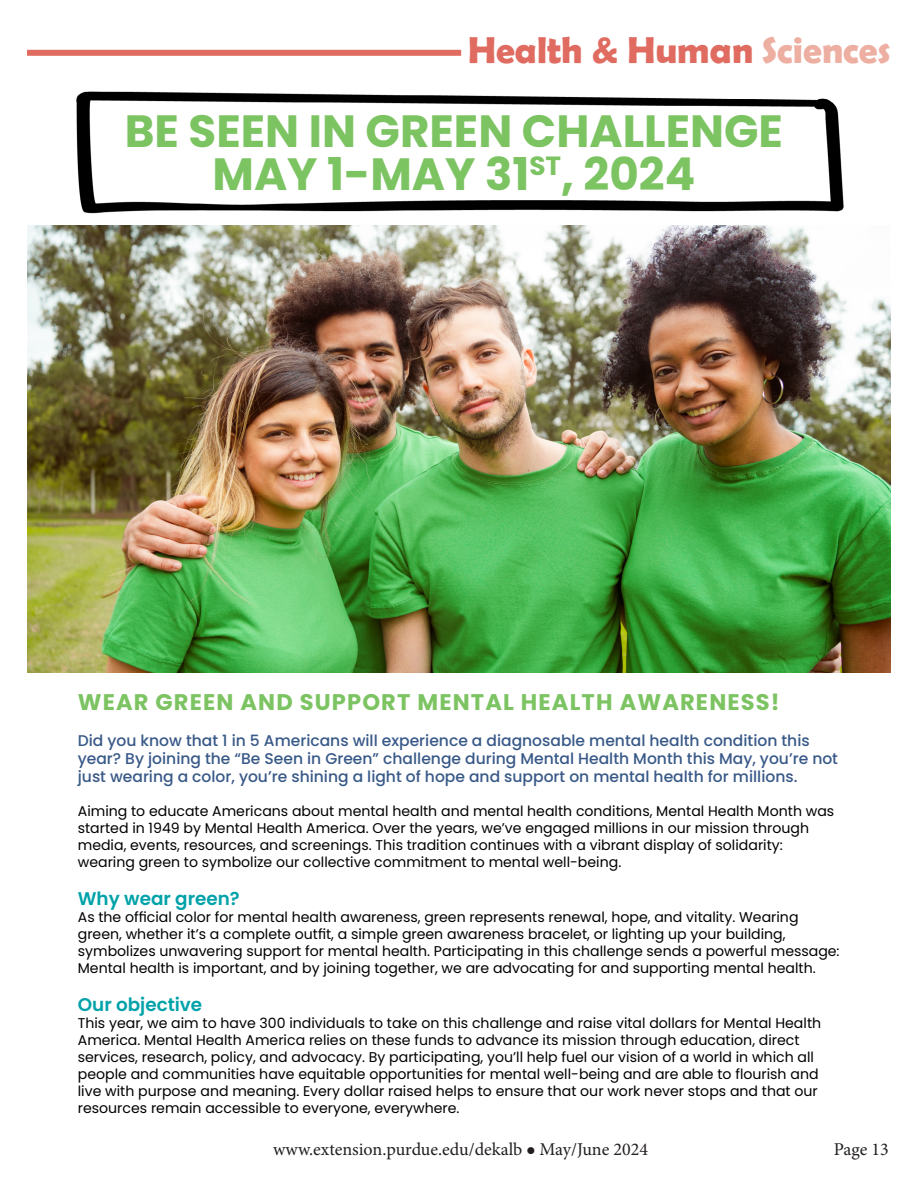
<style>
.page{position:relative;width:918px;height:1188px;background:#fff}
.page>*{position:absolute;margin:0;border:0;box-sizing:border-box;transform-origin:0 0}
.t1{font:700 45.15px/42.3px "Poppins";color:#7cc362;text-align:center}
.t2{font:700 37.5px "Berlin Sans FB Demi";color:#e06b60}
.t3{font:700 22.65px "Poppins";letter-spacing:.05em;color:#7cc362}
.t4{font:600 18.3px "Poppins";color:#00a2a9}
.t5{font:18px "Minion Pro";color:#231f20}
.t6{font:500 15.6px/18.3px "Poppins";color:#385988}
.t7{font:14.1px/17px "Poppins";color:#000}
.s1{color:#edafa2}
</style>
<div class="page">
<div style="left:27px;top:50px;width:434px;height:6px;background:#e06b60"></div>
<img style="left:76px;top:91px;width:768px;height:123px">
<img style="left:27px;top:225px;width:864px;height:447px">
<h2 class="t2" style="left:468px;top:29px;width:424px">Health &amp; Human <span class="s1">Sciences</span></h2>
<p class="t1" style="left:125px;top:111px;width:660px">BE SEEN IN GREEN CHALLENGE<br>MAY 1-MAY 31<sup>ST</sup>, 2024</p>
<p class="t3" style="left:78px;top:689px;width:703px">WEAR GREEN AND SUPPORT MENTAL HEALTH AWARENESS!</p>
<p class="t6" style="left:78px;top:731px;width:762px">Did you know that 1 in 5 Americans will experience a diagnosable mental health condition this year? By joining the “Be Seen in Green” challenge during Mental Health Month this May, you’re not just wearing a color, you’re shining a light of hope and support on mental health for millions.</p>
<p class="t7" style="left:78px;top:803px;width:758px">Aiming to educate Americans about mental health and mental health conditions, Mental Health Month was started in 1949 by Mental Health America. Over the years, we’ve engaged millions in our mission through media, events, resources, and screenings. This tradition continues with a vibrant display of solidarity: wearing green to symbolize our collective commitment to mental well-being.</p>
<p class="t4" style="left:78px;top:888px;width:163px">Why wear green?</p>
<p class="t7" style="left:78px;top:909px;width:763px">As the official color for mental health awareness, green represents renewal, hope, and vitality. Wearing green, whether it’s a complete outfit, a simple green awareness bracelet, or lighting up your building, symbolizes unwavering support for mental health. Participating in this challenge sends a powerful message:<br>Mental health is important, and by joining together, we are advocating for and supporting mental health.</p>
<p class="t4" style="left:78px;top:994px;width:126px">Our objective</p>
<p class="t7" style="left:78px;top:1015px;width:745px">This year, we aim to have 300 individuals to take on this challenge and raise vital dollars for Mental Health America. Mental Health America relies on these funds to advance its mission through education, direct services, research, policy, and advocacy. By participating, you’ll help fuel our vision of a world in which all people and communities have equitable opportunities for mental well-being and are able to flourish and live with purpose and meaning. Every dollar raised helps to ensure that our work never stops and that our resources remain accessible to everyone, everywhere.</p>
<p class="t5" style="left:273px;top:1137px;width:376px">www.extension.purdue.edu/dekalb ● May/June 2024</p>
<p class="t5" style="left:834px;top:1137px;width:56px">Page 13</p>
</div>
